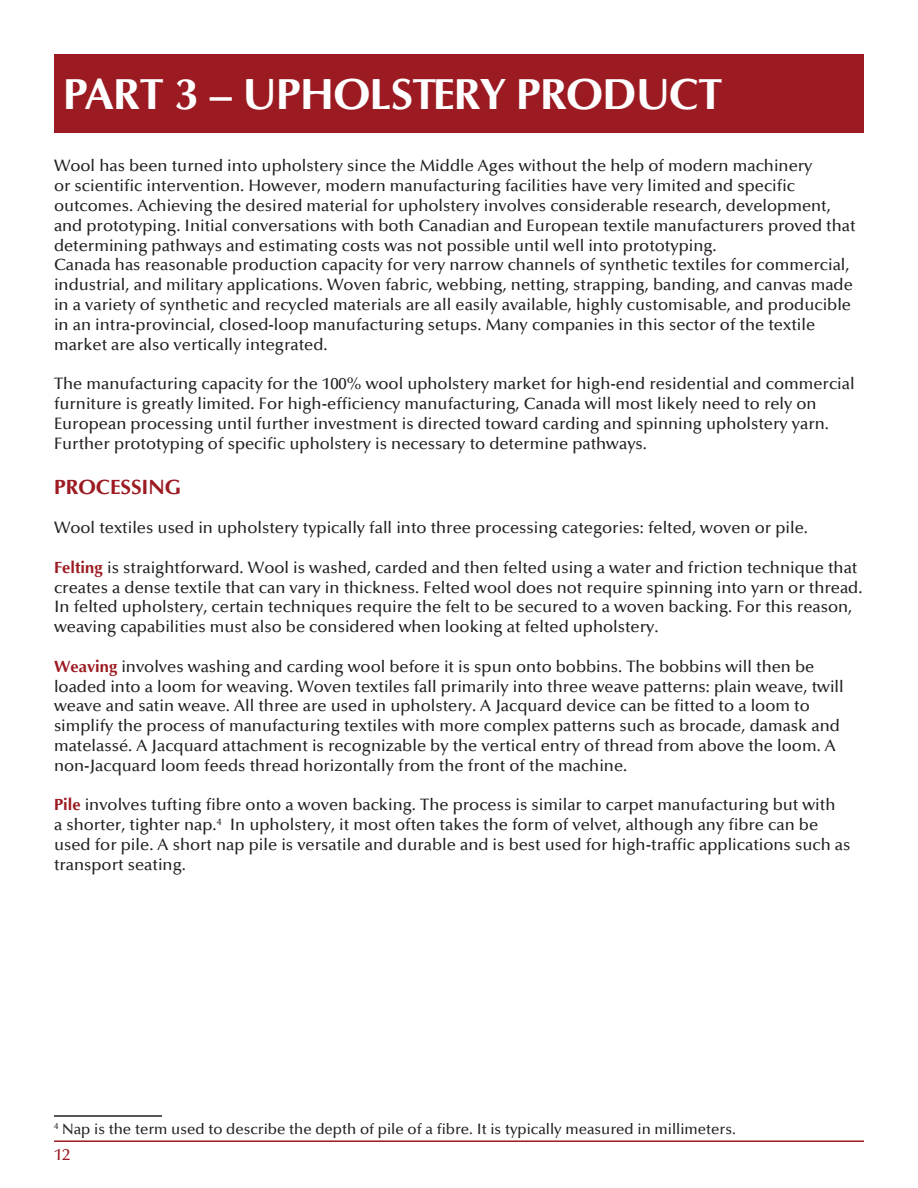
<style>
.page{position:relative;width:918px;height:1188px;background:#fff}
.page>*{position:absolute;margin:0;border:0;box-sizing:border-box;transform-origin:0 0}
.t1{font:700 44.4px "Optima";letter-spacing:-.02em;color:#fff}
.t2{font:700 21px "Optima";color:#9c1b22}
.t3{font:500 16.5px/19.8px "Optima";color:#231f20}
.t4{font:500 16.5px "Optima";color:#9c1b22}
.t5{font:500 15px "Optima";color:#231f20}
.s1{font-weight:700;color:#9c1b22}
</style>
<div class="page">
<hr style="left:54px;top:1140px;width:810px;height:2px;background:#9c1b22">
<hr style="left:54px;top:1115px;width:108px;height:2px;background:#231f20">
<div style="left:54px;top:54px;width:810px;height:78px;background:#9c1b22"></div>
<h1 class="t1" style="left:63px;top:70px;width:661px">PART 3 – UPHOLSTERY PRODUCT</h1>
<p class="t3" style="left:54px;top:156px;width:803px">Wool has been turned into upholstery since the Middle Ages without the help of modern machinery<br>or scientific intervention. However, modern manufacturing facilities have very limited and specific outcomes. Achieving the desired material for upholstery involves considerable research, development, and prototyping. Initial conversations with both Canadian and European textile manufacturers proved that determining pathways and estimating costs was not possible until well into prototyping.<br>Canada has reasonable production capacity for very narrow channels of synthetic textiles for commercial, industrial, and military applications. Woven fabric, webbing, netting, strapping, banding, and canvas made in a variety of synthetic and recycled materials are all easily available, highly customisable, and producible in an intra-provincial, closed-loop manufacturing setups. Many companies in this sector of the textile market are also vertically integrated.</p>
<p class="t3" style="left:54px;top:374px;width:802px">The manufacturing capacity for the 100% wool upholstery market for high-end residential and commercial furniture is greatly limited. For high-efficiency manufacturing, Canada will most likely need to rely on European processing until further investment is directed toward carding and spinning upholstery yarn.<br>Further prototyping of specific upholstery is necessary to determine pathways.</p>
<p class="t2" style="left:54px;top:475px;width:129px">PROCESSING</p>
<p class="t3" style="left:54px;top:518px;width:756px">Wool textiles used in upholstery typically fall into three processing categories: felted, woven or pile.</p>
<p class="t3" style="left:54px;top:558px;width:810px"><span class="s1">Felting</span> is straightforward. Wool is washed, carded and then felted using a water and friction technique that creates a dense textile that can vary in thickness. Felted wool does not require spinning into yarn or thread.<br>In felted upholstery, certain techniques require the felt to be secured to a woven backing. For this reason, weaving capabilities must also be considered when looking at felted upholstery.</p>
<p class="t3" style="left:54px;top:657px;width:791px"><span class="s1">Weaving</span> involves washing and carding wool before it is spun onto bobbins. The bobbins will then be loaded into a loom for weaving. Woven textiles fall primarily into three weave patterns: plain weave, twill weave and satin weave. All three are used in upholstery. A Jacquard device can be fitted to a loom to simplify the process of manufacturing textiles with more complex patterns such as brocade, damask and matelassé. A Jacquard attachment is recognizable by the vertical entry of thread from above the loom. A non-Jacquard loom feeds thread horizontally from the front of the machine.</p>
<p class="t3" style="left:54px;top:795px;width:798px"><span class="s1">Pile</span> involves tufting fibre onto a woven backing. The process is similar to carpet manufacturing but with<br>a shorter, tighter nap.<sup>4</sup> In upholstery, it most often takes the form of velvet, although any fibre can be used for pile. A short nap pile is versatile and durable and is best used for high-traffic applications such as transport seating.</p>
<p class="t5" style="left:54px;top:1121px;width:683px"><sup>4</sup> Nap is the term used to describe the depth of pile of a fibre. It is typically measured in millimeters.</p>
<p class="t4" style="left:54px;top:1145px;width:18px">12</p>
</div>
